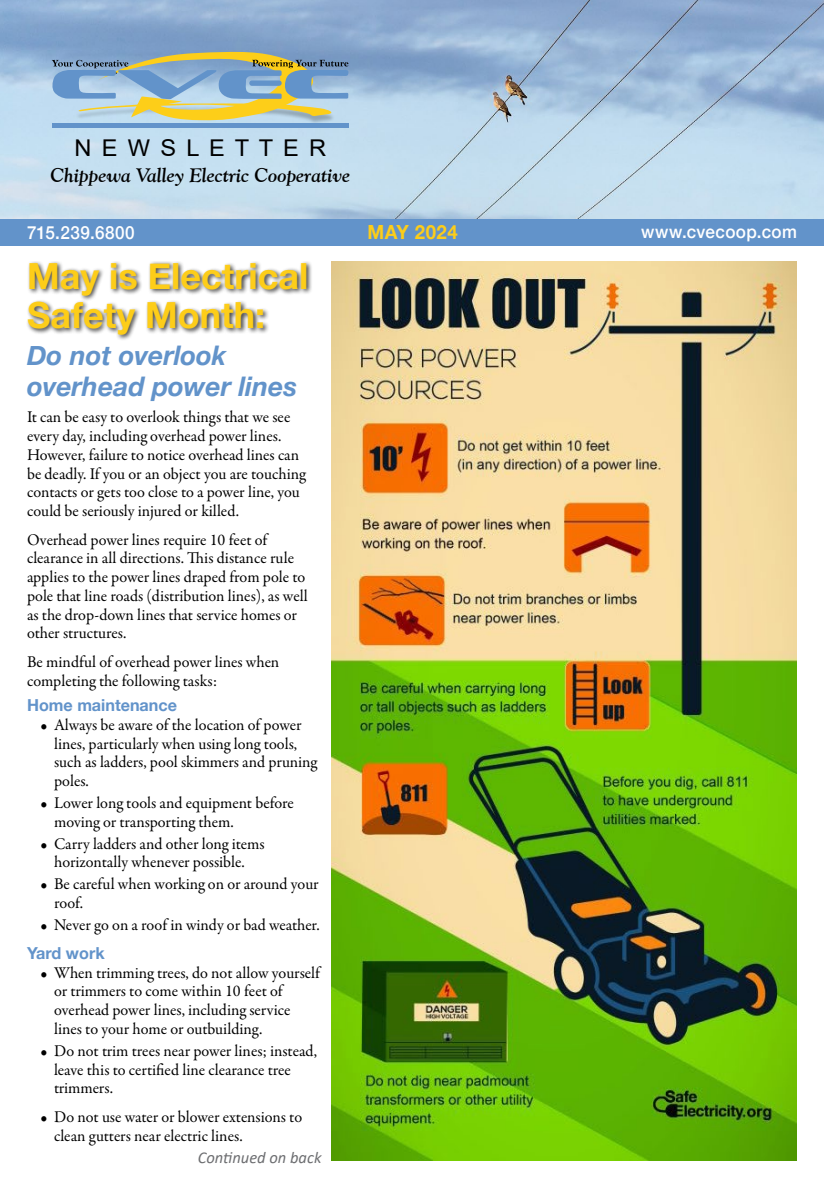
<style>
.page{position:relative;width:824px;height:1188px;background:#fff}
.page>*{position:absolute;margin:0;border:0;box-sizing:border-box;transform-origin:0 0}
.t1{font:700 36px/39px "Helvetica Neue";color:#fdcd19}
.t2{font:italic 700 27px/31.5px "Helvetica Neue";color:#6293ca}
.t3{font:23.1px "Arial";color:#000}
.t4{font:italic 700 19.65px "Goudy Old Style BT";color:#000}
.t5{font:700 19.5px "Helvetica Neue";letter-spacing:.025em;color:#fdcd19;scale:.95 1}
.t6{font:500 18px "Helvetica Neue";letter-spacing:.02em;color:#fff;scale:.95 1}
.t7{font:16.5px/18.8px "Garamond Premr Pro";color:#000}
.t8{font:700 16.5px "Helvetica Neue";color:#6293ca}
.t9{font:italic 16.5px "Calibri";color:#6d6e71}
</style>
<div class="page">
<img style="left:0;top:0;width:824px;height:219px">
<img style="left:332px;top:261px;width:464px;height:900px">
<img style="left:74px;top:120px;width:262px;height:3px">
<hr style="left:52px;top:123px;width:296px;height:4px;background:#6293ca">
<svg style="left:52px;top:51px;width:297px;height:69px;background:#a2b5af"></svg>
<div style="left:0;top:219px;width:824px;height:27px;background:#6293ca"></div>
<div style="left:26px;top:261px;width:287px;height:80px;background:#000;opacity:.74"></div>
<h3 class="t3" style="left:74px;top:132px;width:253px">N E W S L E T T E R</h3>
<p class="t4" style="left:50px;top:163px;width:301px">Chippewa Valley Electric Cooperative</p>
<p class="t6" style="left:27px;top:218px;width:115px">715.239.6800</p>
<p class="t5" style="left:367px;top:217px;width:97px">MAY 2024</p>
<p class="t6" style="left:641px;top:217px;width:166px">www.cvecoop.com</p>
<h1 class="t1" style="left:27px;top:257px;width:283px">May is Electrical<br>Safety Month:</h1>
<h2 class="t2" style="left:27px;top:340px;width:272px">Do not overlook overhead power lines</h2>
<p class="t7" style="left:27px;top:408px;width:280px">It can be easy to overlook things that we see every day, including overhead power lines.<br>However, failure to notice overhead lines can be deadly. If you or an object you are touching contacts or gets too close to a power line, you could be seriously injured or killed.</p>
<p class="t7" style="left:27px;top:530px;width:282px">Overhead power lines require 10 feet of clearance in all directions. This distance rule applies to the power lines draped from pole to pole that line roads (distribution lines), as well as the drop-down lines that service homes or other structures.</p>
<p class="t7" style="left:27px;top:653px;width:254px">Be mindful of overhead power lines when completing the following tasks:</p>
<p class="t8" style="left:27px;top:692px;width:151px">Home maintenance</p>
<p class="t7" style="left:54px;top:716px;width:265px;text-indent:-14px">• Always be aware of the location of power lines, particularly when using long tools, such as ladders, pool skimmers and pruning poles.</p>
<p class="t7" style="left:54px;top:794px;width:241px;text-indent:-14px">• Lower long tools and equipment before moving or transporting them.</p>
<p class="t7" style="left:41px;top:835px;width:225px;text-align:center">• Carry ladders and other long items horizontally whenever possible.</p>
<p class="t7" style="left:54px;top:875px;width:266px;text-indent:-14px">• Be careful when working on or around your roof.</p>
<p class="t7" style="left:41px;top:916px;width:280px">• Never go on a roof in windy or bad weather.</p>
<p class="t8" style="left:27px;top:940px;width:79px">Yard work</p>
<p class="t7" style="left:54px;top:964px;width:267px;text-indent:-14px">• When trimming trees, do not allow yourself or trimmers to come within 10 feet of overhead power lines, including service lines to your home or outbuilding.</p>
<p class="t7" style="left:54px;top:1042px;width:264px;text-indent:-14px">• Do not trim trees near power lines; instead, leave this to certified line clearance tree trimmers.</p>
<p class="t7" style="left:54px;top:1108px;width:250px;text-indent:-14px">• Do not use water or blower extensions to clean gutters near electric lines.</p>
<p class="t9" style="left:198px;top:1146px;width:125px">Continued on back</p>
</div>
